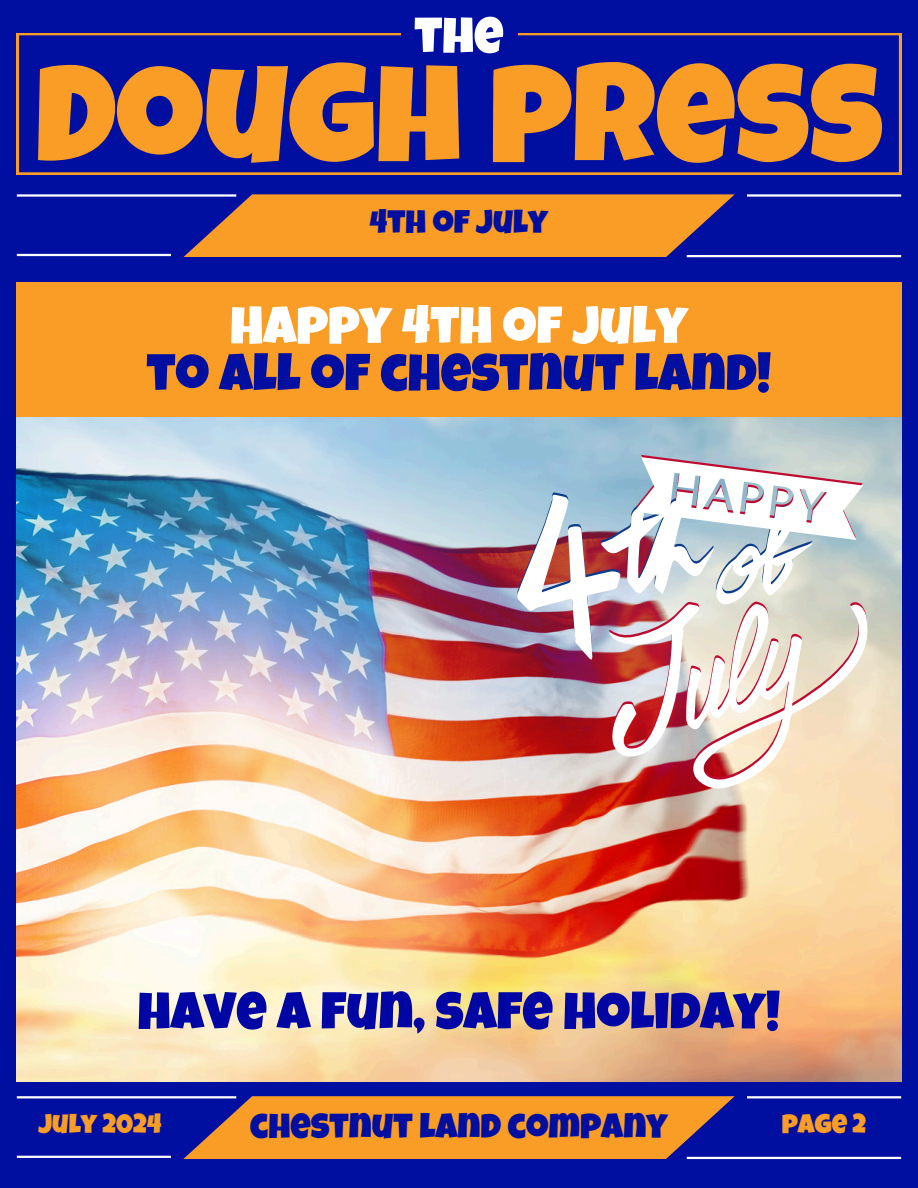
<style>
.page{position:relative;width:918px;height:1188px;background:#000fa0}
.page>*{position:absolute;margin:0;border:0;box-sizing:border-box;transform-origin:0 0}
.t1{font:138.45px "Luckiest Guy";color:#fa9d26}
.t2{font:52.95px/47.2px "Luckiest Guy";color:#000fa0;text-align:center}
.t3{font:52.95px "Luckiest Guy";color:#0006a4}
.t4{font:51px "Luckiest Guy";color:#fff}
.t5{font:35.25px "Luckiest Guy";color:#000fa0}
.t6{font:33px "Luckiest Guy";color:#000fa0}
.t7{font:27px "Luckiest Guy";color:#fa9d26}
.s1{color:#fff}
</style>
<div class="page">
<hr style="left:747px;top:194px;width:154px;height:3px;background:#fff">
<svg style="left:17px;top:33px;width:884px;height:142px"></svg>
<div style="left:401px;top:0;width:116px;height:82px;background:#000fa0"></div>
<svg style="left:183px;top:194px;width:552px;height:63px;background:#da8b35"></svg>
<hr style="left:687px;top:255px;width:214px;height:2px;background:#fff">
<hr style="left:17px;top:194px;width:219px;height:3px;background:#fff">
<hr style="left:17px;top:254px;width:154px;height:2px;background:#fff">
<hr style="left:747px;top:1096px;width:154px;height:2px;background:#fff">
<svg style="left:183px;top:1096px;width:552px;height:63px;background:#db8b35"></svg>
<hr style="left:687px;top:1157px;width:214px;height:2px;background:#fff">
<hr style="left:17px;top:1096px;width:219px;height:2px;background:#fff">
<hr style="left:17px;top:1156px;width:154px;height:2px;background:#fff">
<div style="left:17px;top:282px;width:884px;height:136px;background:#fa9d26"></div>
<img style="left:17px;top:418px;width:884px;height:663px">
<img style="left:517px;top:455px;width:367px;height:334px">
<h2 class="t4" style="left:414px;top:17px;width:91px">THE</h2>
<h1 class="t1" style="left:35px;top:64px;width:849px">DOUGH PRESS</h1>
<h2 class="t6" style="left:370px;top:209px;width:180px">4TH OF JULY</h2>
<h2 class="t2" style="left:147px;top:309px;width:626px"><span class="s1">HAPPY 4TH OF JULY<br></span>TO ALL OF CHESTNUT LAND!</h2>
<h3 class="t3" style="left:138px;top:992px;width:644px">HAVE A FUN, SAFE HOLIDAY!</h3>
<p class="t7" style="left:38px;top:1114px;width:125px">JULY 2024</p>
<p class="t5" style="left:250px;top:1114px;width:419px">CHESTNUT LAND COMPANY</p>
<p class="t7" style="left:782px;top:1114px;width:86px">PAGE 2</p>
</div>
